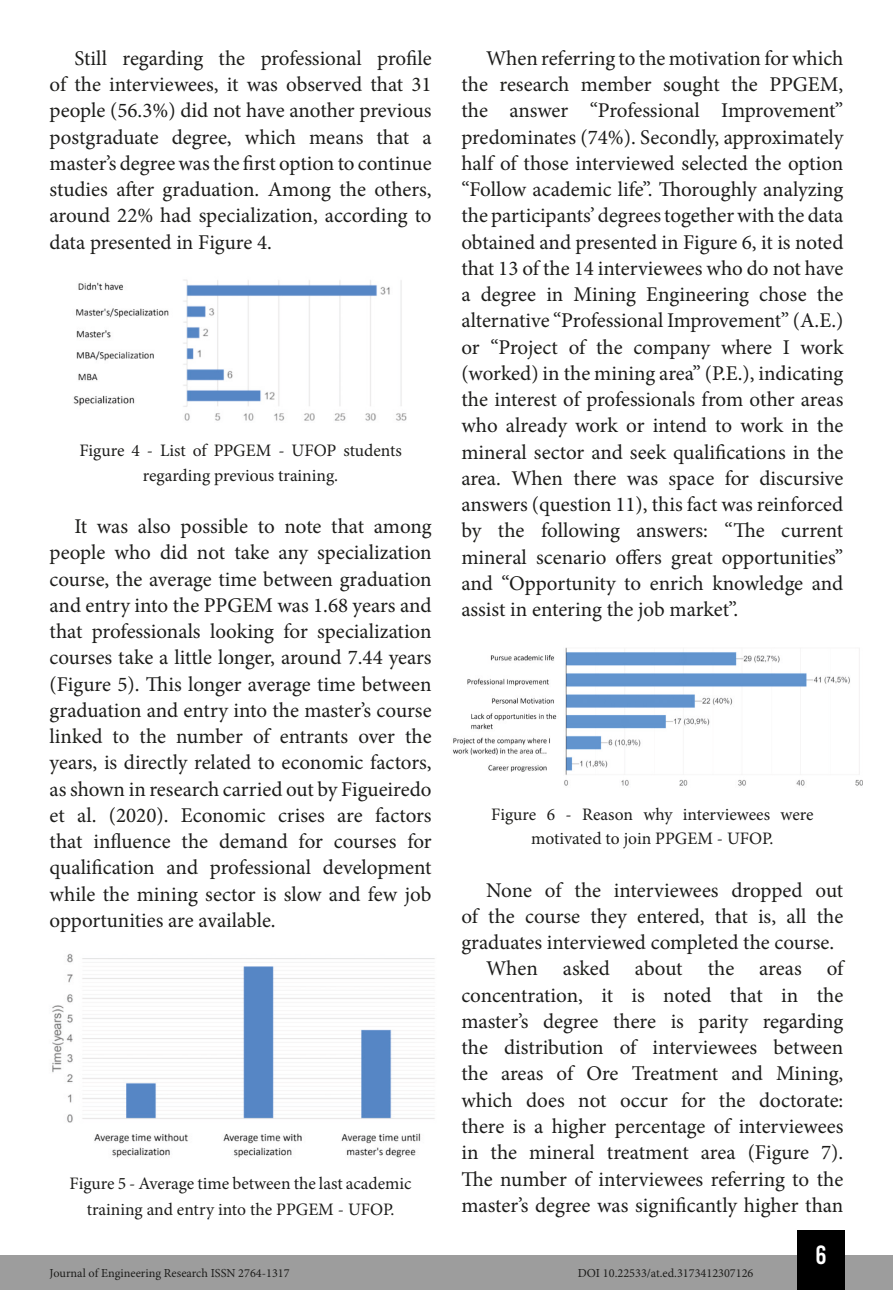
<style>
.page{position:relative;width:893px;height:1290px;background:#fff}
.page>*{position:absolute;margin:0;border:0;box-sizing:border-box;transform-origin:0 0}
.t1{font:26.25px "Bebas Kai";color:#fff}
.t2{font:21px/26.2px "Minion Pro";color:#1d1d1b;text-align:justify}
.t3{font:17.5px/24.5px "Minion Pro";color:#1d1d1b;text-align:center}
.t4{font:12.25px "Minion Pro";color:#1d1d1b}
</style>
<div class="page">
<div style="left:0;top:1255px;width:893px;height:35px;background:#9d9d9d"></div>
<div style="left:797px;top:1230px;width:48px;height:60px;background:#000"></div>
<img style="left:73px;top:279px;width:334px;height:142px">
<img style="left:52px;top:953px;width:383px;height:205px">
<img style="left:453px;top:647px;width:409px;height:139px">
<p class="t2" style="left:50px;top:45px;width:384px;text-indent:25px">Still regarding the professional profile of the interviewees, it was observed that 31 people (56.3%) did not have another previous postgraduate degree, which means that a master’s degree was the first option to continue studies after graduation. Among the others, around 22% had specialization, according to data presented in Figure 4.</p>
<p class="t3" style="left:79px;top:438px;width:324px">Figure 4 - List of PPGEM - UFOP students regarding previous training.</p>
<p class="t2" style="left:50px;top:513px;width:384px;text-indent:25px">It was also possible to note that among people who did not take any specialization course, the average time between graduation and entry into the PPGEM was 1.68 years and that professionals looking for specialization courses take a little longer, around 7.44 years (Figure 5). This longer average time between graduation and entry into the master’s course linked to the number of entrants over the years, is directly related to economic factors, as shown in research carried out by Figueiredo et al. (2020). Economic crises are factors that influence the demand for courses for qualification and professional development while the mining sector is slow and few job opportunities are available.</p>
<p class="t3" style="left:69px;top:1170px;width:344px;line-height:26.2px">Figure 5 - Average time between the last academic training and entry into the PPGEM - UFOP.</p>
<p class="t2" style="left:461px;top:45px;width:384px;text-indent:25px">When referring to the motivation for which the research member sought the PPGEM, the answer “Professional Improvement” predominates (74%). Secondly, approximately half of those interviewed selected the option “Follow academic life”. Thoroughly analyzing the participants’ degrees together with the data obtained and presented in Figure 6, it is noted that 13 of the 14 interviewees who do not have a degree in Mining Engineering chose the alternative “Professional Improvement” (A.E.) or “Project of the company where I work (worked) in the mining area” (P.E.), indicating the interest of professionals from other areas who already work or intend to work in the mineral sector and seek qualifications in the area. When there was space for discursive answers (question 11), this fact was reinforced by the following answers: “The current mineral scenario offers great opportunities” and “Opportunity to enrich knowledge and assist in entering the job market”.</p>
<p class="t3" style="left:491px;top:802px;width:324px">Figure 6 - Reason why interviewees were motivated to join PPGEM - UFOP.</p>
<p class="t2" style="left:486px;top:877px;width:359px">None of the interviewees dropped out</p>
<p class="t2" style="left:461px;top:903px;width:383px">of the course they entered, that is, all the</p>
<p class="t2" style="left:461px;top:929px;width:374px">graduates interviewed completed the course.</p>
<p class="t2" style="left:486px;top:956px;width:359px">When asked about the areas of</p>
<p class="t2" style="left:461px;top:982px;width:383px">concentration, it is noted that in the</p>
<p class="t2" style="left:461px;top:1008px;width:383px">master’s degree there is parity regarding</p>
<p class="t2" style="left:461px;top:1034px;width:383px">the distribution of interviewees between</p>
<p class="t2" style="left:461px;top:1061px;width:383px">the areas of Ore Treatment and Mining,</p>
<p class="t2" style="left:461px;top:1087px;width:383px">which does not occur for the doctorate:</p>
<p class="t2" style="left:461px;top:1113px;width:383px">there is a higher percentage of interviewees</p>
<p class="t2" style="left:461px;top:1139px;width:383px">in the mineral treatment area (Figure 7).</p>
<p class="t2" style="left:461px;top:1166px;width:383px">The number of interviewees referring to the</p>
<p class="t2" style="left:461px;top:1192px;width:383px">master’s degree was significantly higher than</p>
<p class="t1" style="left:815px;top:1241px;width:13px">6</p>
<p class="t4" style="left:50px;top:1265px;width:242px">Journal of Engineering Research ISSN 2764-1317</p>
<p class="t4" style="left:578px;top:1265px;width:177px">DOI 10.22533/at.ed.3173412307126</p>
</div>
